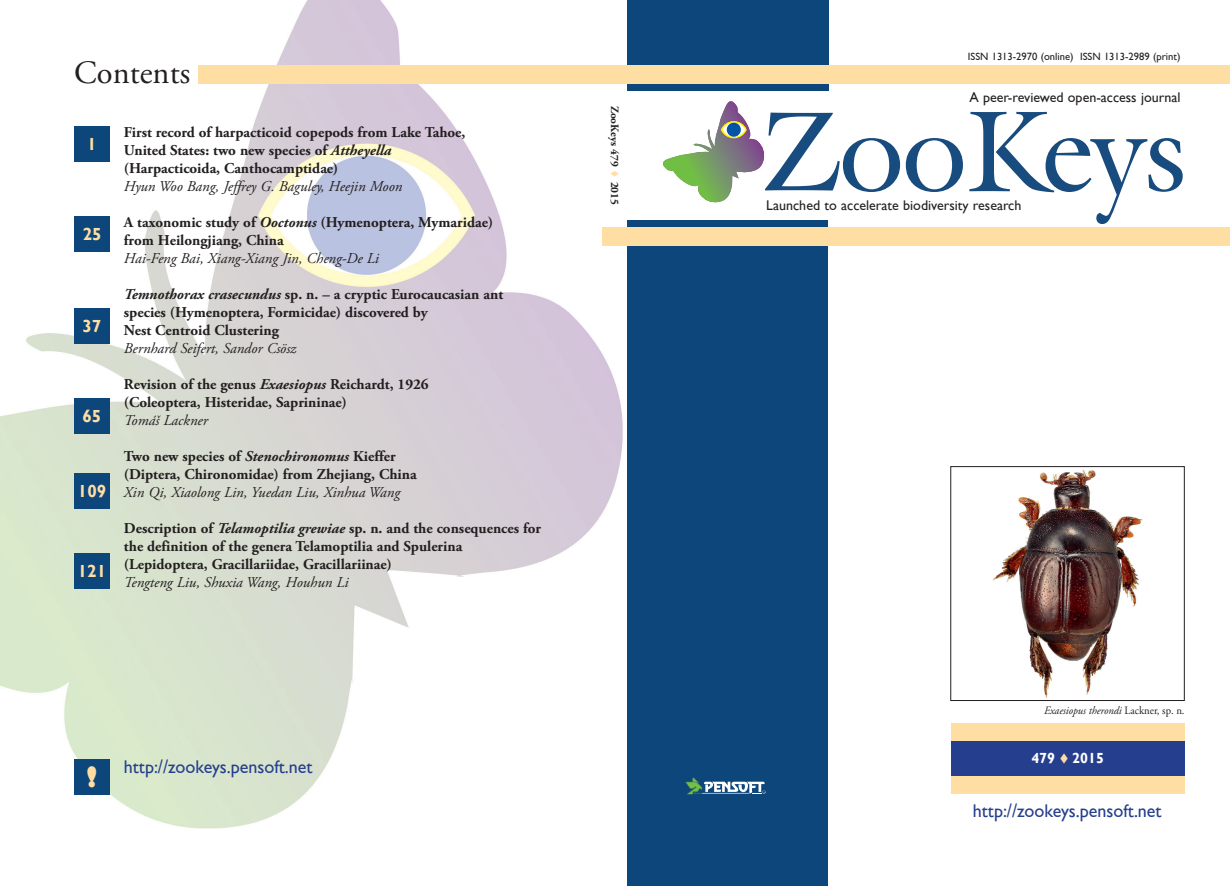
<style>
.page{position:relative;width:1230px;height:886px;background:#fff}
.page>*{position:absolute;margin:0;border:0;box-sizing:border-box;transform-origin:0 0}
.t1{font:32.5px "Adobe Garamond Pro";color:#231f20}
.t2{font:800 27.12px "Gill Sans";color:#ffdea4}
.t3{font:18.38px "Gill Sans";color:#253f8e}
.t4{font:700 17.5px "Gill Sans";color:#ffdea4}
.t5{font:700 15px/18px "Adobe Garamond Pro";color:#231f20}
.t6{font:italic 15px "Adobe Garamond Pro";color:#231f20}
.t7{font:700 14.62px "Gill Sans";color:#fff}
.t8{font:14px "Gill Sans";color:#231f20}
.t9{font:italic 11.25px "Adobe Garamond Pro";color:#231f20;scale:.95 1}
.t10{font:700 11.25px "Adobe Garamond Pro";color:#231f20}
.t11{font:10.62px "Gill Sans";color:#231f20}
.s1{font-style:italic}
.s2{color:#ffdea4}
.s3{font-style:normal}
</style>
<div class="page">
<img style="left:0;top:0;width:646px;height:829px">
<div style="left:627px;top:221px;width:201px;height:665px;background:#0d467b"></div>
<div style="left:627px;top:0;width:201px;height:91px;background:#0d467b"></div>
<svg style="left:685px;top:777px;width:81px;height:17px"></svg>
<div style="left:602px;top:228px;width:628px;height:18px;background:#ffdea4"></div>
<svg style="left:663px;top:101px;width:237px;height:102px"></svg>
<svg style="left:906px;top:138px;width:57px;height:54px"></svg>
<svg style="left:969px;top:112px;width:213px;height:112px"></svg>
<img style="left:993px;top:470px;width:150px;height:228px">
<div style="left:950px;top:466px;width:235px;height:235px;border:1px solid #231f20"></div>
<div style="left:74px;top:759px;width:36px;height:35px;background:#0d467b"></div>
<div style="left:74px;top:126px;width:36px;height:36px;background:#0d467b"></div>
<div style="left:75px;top:473px;width:35px;height:36px;background:#0d467b"></div>
<div style="left:74px;top:553px;width:36px;height:36px;background:#0d467b"></div>
<div style="left:75px;top:217px;width:35px;height:35px;background:#0d467b"></div>
<div style="left:74px;top:308px;width:36px;height:36px;background:#0d467b"></div>
<div style="left:74px;top:398px;width:36px;height:35px;background:#0d467b"></div>
<div style="left:951px;top:740px;width:234px;height:36px;background:#253f8e"></div>
<div style="left:951px;top:723px;width:234px;height:17px;background:#ffdea4"></div>
<div style="left:951px;top:776px;width:234px;height:18px;background:#ffdea4"></div>
<div style="left:198px;top:65px;width:1032px;height:19px;background:#ffdea4"></div>
<h1 class="t1" style="left:74px;top:53px;width:117px">Contents</h1>
<p class="t4" style="left:87px;top:134px;width:11px">1</p>
<p class="t4" style="left:83px;top:224px;width:20px">25</p>
<p class="t4" style="left:82px;top:316px;width:20px">37</p>
<p class="t4" style="left:82px;top:405px;width:20px">65</p>
<p class="t4" style="left:78px;top:481px;width:30px">109</p>
<p class="t4" style="left:78px;top:561px;width:30px">121</p>
<p class="t5" style="left:124px;top:123px;width:343px">First record of harpacticoid copepods from Lake Tahoe,<br>United States: two new species of <span class="s1">Attheyella </span>(Harpacticoida, Canthocamptidae)</p>
<p class="t6" style="left:124px;top:177px;width:280px">Hyun Woo Bang, Jeffrey G. Baguley, Heejin Moon</p>
<p class="t5" style="left:124px;top:213px;width:371px">A taxonomic study of <span class="s1">Ooctonus</span> (Hymenoptera, Mymaridae) from Heilongjiang, China</p>
<p class="t6" style="left:124px;top:249px;width:257px">Hai-Feng Bai, Xiang-Xiang Jin, Cheng-De Li</p>
<p class="t5" style="left:124px;top:285px;width:381px"><span class="s1">Temnothorax crasecundus</span> sp. n. – a cryptic Eurocaucasian ant species (Hymenoptera, Formicidae) discovered by<br>Nest Centroid Clustering</p>
<p class="t6" style="left:124px;top:339px;width:174px">Bernhard Seifert, Sandor Csösz</p>
<p class="t5" style="left:124px;top:375px;width:306px">Revision of the genus <span class="s1">Exaesiopus</span> Reichardt, 1926 (Coleoptera, Histeridae, Saprininae)</p>
<p class="t6" style="left:124px;top:411px;width:85px">Tomáš Lackner</p>
<p class="t5" style="left:124px;top:447px;width:294px">Two new species of <span class="s1">Stenochironomus</span> Kieffer (Diptera, Chironomidae) from Zhejiang, China</p>
<p class="t6" style="left:124px;top:483px;width:278px">Xin Qi, Xiaolong Lin, Yuedan Liu, Xinhua Wang</p>
<p class="t5" style="left:124px;top:519px;width:419px">Description of <span class="s1">Telamoptilia grewiae</span> sp. n. and the consequences for the definition of the genera Telamoptilia and Spulerina (Lepidoptera, Gracillariidae, Gracillariinae)</p>
<p class="t6" style="left:124px;top:573px;width:226px">Tengteng Liu, Shuxia Wang, Houhun Li</p>
<p class="t10" style="left:621px;top:106px;width:101px;rotate:90deg">ZooKeys 479 <span class="s2">▼</span> 2015</p>
<h2 class="t2" style="left:87px;top:760px;width:12px">!</h2>
<p class="t3" style="left:124px;top:756px;width:190px">http://zookeys.pensoft.net</p>
<p class="t11" style="left:968px;top:50px;width:214px">ISSN 1313-2970 (online) ISSN 1313-2989 (print)</p>
<p class="t8" style="left:969px;top:89px;width:213px">A peer-reviewed open-access journal</p>
<p class="t8" style="left:766px;top:197px;width:257px">Launched to accelerate biodiversity research</p>
<p class="t9" style="left:1044px;top:703px;width:149px">Exaesiopus therondi <span class="s3">Lackner, sp. n.</span></p>
<p class="t7" style="left:1031px;top:750px;width:74px">479 <span class="s2">▼</span> 2015</p>
<p class="t3" style="left:973px;top:799px;width:190px">http://zookeys.pensoft.net</p>
</div>
